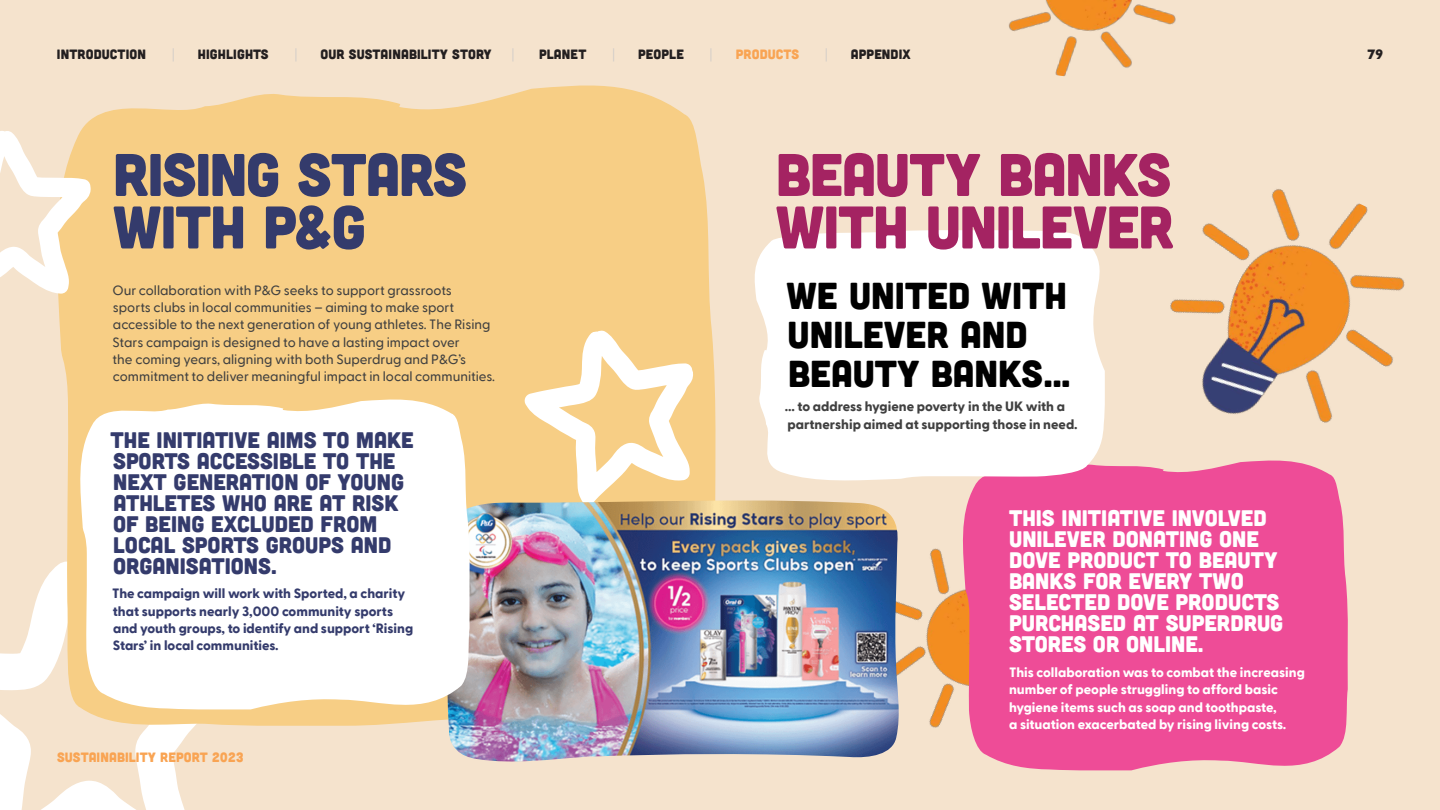
<style>
.page{position:relative;width:1440px;height:810px;background:#f5e3cd}
.page>*{position:absolute;margin:0;border:0;box-sizing:border-box;transform-origin:0 0}
.t1{font:60px/52.5px "Cubano";letter-spacing:-.02em;color:#a42362}
.t2{font:60px/52.5px "Cubano";letter-spacing:-.02em;color:#343b6c}
.t3{font:37.5px/39px "Cubano";color:#000}
.t4{font:22.5px/21px "Cubano";color:#343b6c}
.t5{font:22.5px/21px "Cubano";color:#fff}
.t6{font:500 13.5px/17.2px "Greycliff CF";color:#404040}
.t7{font:800 13.5px/17.2px "Greycliff CF";color:#fff}
.t8{font:800 13.5px/17.2px "Greycliff CF";color:#343b6c}
.t9{font:800 13.5px/17.2px "Greycliff CF";color:#404040}
.t10{font:13.5px "Cubano";letter-spacing:.01em;color:#231f20}
.t11{font:13.5px "Cubano";letter-spacing:.01em;color:#f9a453}
.t12{font:200 13.5px "Greycliff CF";color:#c8c7c7}
</style>
<div class="page">
<svg style="left:0;top:573px;width:185px;height:237px"></svg>
<img style="left:899px;top:548px;width:60px;height:180px">
<div style="left:959px;top:483px;width:389px;height:288px;background:#ee4c97"></div>
<img style="left:1050px;top:189px;width:355px;height:311px">
<img style="left:1009px;top:0;width:167px;height:76px">
<svg style="left:754px;top:229px;width:360px;height:254px;background:#fdf9f8"></svg>
<svg style="left:50px;top:85px;width:668px;height:658px;background:#f6d18f"></svg>
<svg style="left:0;top:131px;width:91px;height:169px"></svg>
<svg style="left:524px;top:330px;width:170px;height:171px;background:#f9dfb0"></svg>
<img style="left:446px;top:501px;width:453px;height:261px">
<svg style="left:76px;top:396px;width:395px;height:322px;background:#fdf9f1"></svg>
<p class="t10" style="left:57px;top:45px;width:91px">INTRODUCTION</p>
<p class="t12" style="left:172px;top:44px;width:5px">|</p>
<p class="t10" style="left:198px;top:45px;width:72px">HIGHLIGHTS</p>
<p class="t10" style="left:321px;top:45px;width:173px">OUR SUSTAINABILITY STORY</p>
<p class="t10" style="left:539px;top:45px;width:49px">PLANET</p>
<p class="t12" style="left:612px;top:44px;width:5px">|</p>
<p class="t10" style="left:638px;top:45px;width:47px">PEOPLE</p>
<p class="t11" style="left:736px;top:45px;width:65px">PRODUCTS</p>
<p class="t12" style="left:825px;top:44px;width:5px">|</p>
<p class="t10" style="left:851px;top:45px;width:61px">APPENDIX</p>
<p class="t10" style="left:1368px;top:45px;width:17px">79</p>
<h1 class="t2" style="left:113px;top:146px;width:356px">RISING STARS<br>WITH P&amp;G</h1>
<p class="t6" style="left:112px;top:281px;width:384px">Our collaboration with P&amp;G seeks to support grassroots<br>sports clubs in local communities – aiming to make sport accessible to the next generation of young athletes. The Rising Stars campaign is designed to have a lasting impact over<br>the coming years, aligning with both Superdrug and P&amp;G’s commitment to deliver meaningful impact in local communities.</p>
<h3 class="t4" style="left:111px;top:428px;width:305px">THE INITIATIVE AIMS TO MAKE<br>SPORTS ACCESSIBLE TO THE<br>NEXT GENERATION OF YOUNG<br>ATHLETES WHO ARE AT RISK<br>OF BEING EXCLUDED FROM<br>LOCAL SPORTS GROUPS AND<br>ORGANISATIONS.</h3>
<p class="t8" style="left:112px;top:584px;width:303px">The campaign will work with Sported, a charity that supports nearly 3,000 community sports and youth groups, to identify and support ‘Rising Stars’ in local communities.</p>
<p class="t11" style="left:57px;top:749px;width:188px">SUSTAINABILITY REPORT 2023</p>
<h1 class="t1" style="left:776px;top:146px;width:400px">BEAUTY BANKS<br>WITH UNILEVER</h1>
<h2 class="t3" style="left:787px;top:274px;width:285px">WE UNITED WITH<br>UNILEVER AND<br>BEAUTY BANKS...</h2>
<p class="t9" style="left:785px;top:397px;width:295px">... to address hygiene poverty in the UK with a partnership aimed at supporting those in need.</p>
<h3 class="t5" style="left:1009px;top:507px;width:276px">THIS INITIATIVE INVOLVED<br>UNILEVER DONATING ONE<br>DOVE PRODUCT TO BEAUTY<br>BANKS FOR EVERY TWO<br>SELECTED DOVE PRODUCTS<br>PURCHASED AT SUPERDRUG<br>STORES OR ONLINE.</h3>
<p class="t7" style="left:1009px;top:663px;width:297px">This collaboration was to combat the increasing number of people struggling to afford basic hygiene items such as soap and toothpaste,<br>a situation exacerbated by rising living costs.</p>
</div>
